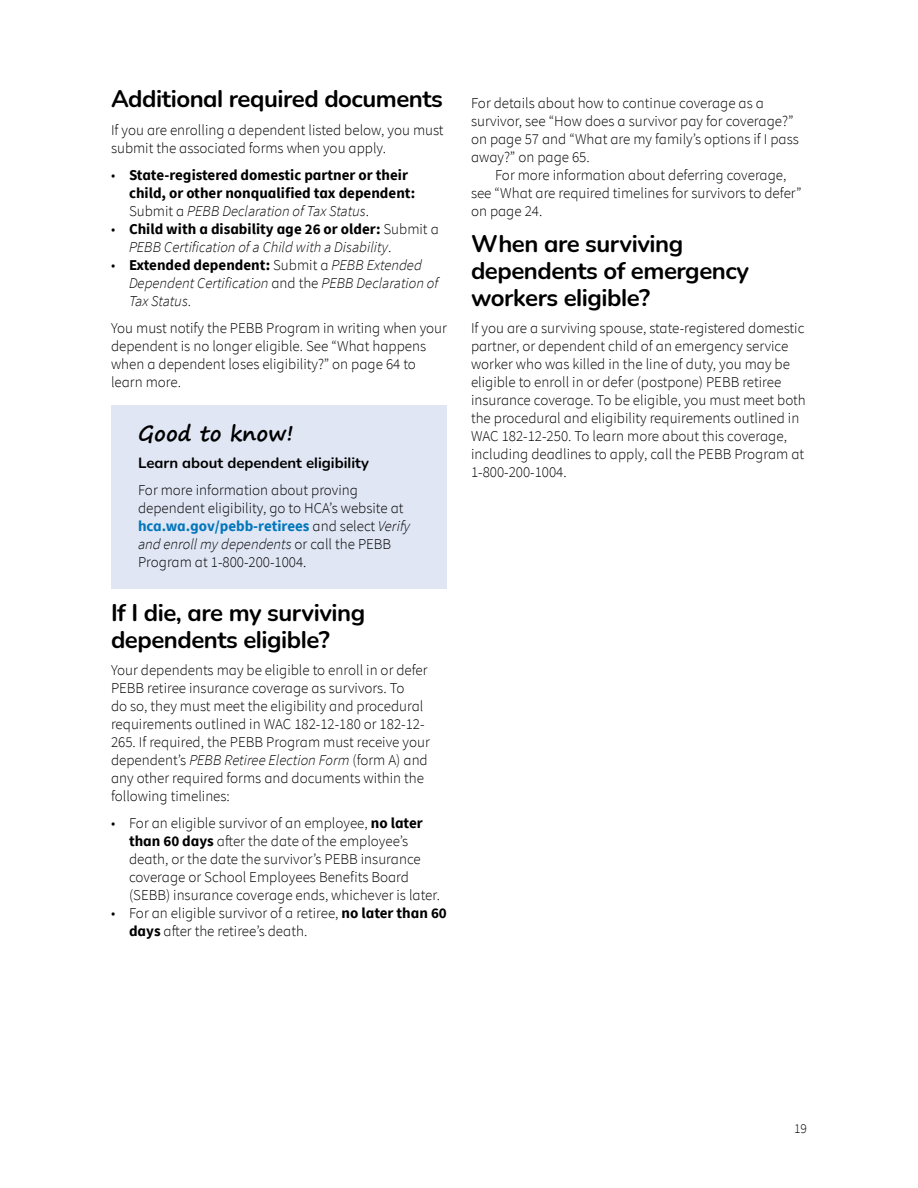
<style>
.page{position:relative;width:918px;height:1188px;background:#fff}
.page>*{position:absolute;margin:0;border:0;box-sizing:border-box;transform-origin:0 0}
.t1{font:700 24px/27px "Nunito";letter-spacing:-.02em;color:#000}
.t2{font:700 21px "Segoe Print";color:#000}
.t3{font:300 15px/18px "Source Sans Pro";color:#000}
.t4{font:italic 300 15px/18px "Source Sans Pro";color:#000}
.t5{font:700 15px/18px "Source Sans Pro";color:#000}
.t6{font:700 15px "Nunito";color:#000}
.t7{font:300 13.5px "Source Sans Pro";color:#000}
.s1{font-weight:300}
.s2{font-weight:300;font-style:italic}
.s3{font-style:normal}
.s4{font-weight:700;font-style:normal}
.s5{font-weight:700;color:#0276bb}
.s6{font-style:italic}
.s7{font-weight:700}
</style>
<div class="page">
<div style="left:111px;top:405px;width:336px;height:52px;background:#e0e6f4"></div>
<div style="left:111px;top:448px;width:336px;height:30px;background:#e0e6f4"></div>
<div style="left:111px;top:475px;width:336px;height:114px;background:#e0e6f4"></div>
<h2 class="t1" style="left:111px;top:84px;width:333px">Additional required documents</h2>
<p class="t3" style="left:111px;top:121px;width:334px">If you are enrolling a dependent listed below, you must submit the associated forms when you apply.</p>
<p class="t5" style="left:129px;top:166px;width:288px;text-indent:-18px"><span class="s1">•</span> State-registered domestic partner or their child, or other nonqualified tax dependent:<br><span class="s1">Submit a</span> <span class="s2">PEBB Declaration of Tax Status</span><span class="s1">.</span></p>
<p class="t4" style="left:129px;top:220px;width:311px;text-indent:-18px"><span class="s3">•</span> <span class="s4">Child with a disability age 26 or older:</span> <span class="s3">Submit a<br></span>PEBB Certification of a Child with a Disability<span class="s3">.</span></p>
<p class="t4" style="left:129px;top:256px;width:311px;text-indent:-18px"><span class="s3">•</span> <span class="s4">Extended dependent:</span> <span class="s3">Submit a</span> PEBB Extended<br>Dependent Certification <span class="s3">and the</span> PEBB Declaration of<br>Tax Status<span class="s3">.</span></p>
<p class="t3" style="left:111px;top:319px;width:337px">You must notify the PEBB Program in writing when your dependent is no longer eligible. See “What happens when a dependent loses eligibility?” on page 64 to learn more.</p>
<h2 class="t2" style="left:138px;top:414px;width:157px">Good to know!</h2>
<h3 class="t6" style="left:138px;top:452px;width:232px">Learn about dependent eligibility</h3>
<p class="t3" style="left:138px;top:481px;width:274px">For more information about proving dependent eligibility, go to HCA’s website at <span class="s5">hca.wa.gov/pebb-retirees</span> and select <span class="s6">Verify and enroll my dependents</span> or call the PEBB Program at 1-800-200-1004.</p>
<h2 class="t1" style="left:111px;top:598px;width:256px">If I die, are my surviving dependents eligible?</h2>
<p class="t3" style="left:111px;top:661px;width:320px">Your dependents may be eligible to enroll in or defer PEBB retiree insurance coverage as survivors. To<br>do so, they must meet the eligibility and procedural requirements outlined in WAC 182-12-180 or 182-12- 265. If required, the PEBB Program must receive your dependent’s <span class="s6">PEBB Retiree Election Form</span> (form A) and any other required forms and documents within the following timelines:</p>
<p class="t3" style="left:129px;top:814px;width:312px;text-indent:-18px">• For an eligible survivor of an employee, <span class="s7">no later than 60 days</span> after the date of the employee’s death, or the date the survivor’s PEBB insurance coverage or School Employees Benefits Board (SEBB) insurance coverage ends, whichever is later.</p>
<p class="t3" style="left:129px;top:904px;width:319px;text-indent:-18px">• For an eligible survivor of a retiree, <span class="s7">no later than 60 days</span> after the retiree’s death.</p>
<p class="t3" style="left:471px;top:94px;width:329px">For details about how to continue coverage as a survivor, see “How does a survivor pay for coverage?” on page 57 and “What are my family’s options if I pass away?” on page 65.</p>
<p class="t3" style="left:471px;top:166px;width:332px;text-indent:24px">For more information about deferring coverage, see “What are required timelines for survivors to defer” on page 24.</p>
<h2 class="t1" style="left:471px;top:229px;width:280px">When are surviving dependents of emergency workers eligible?</h2>
<p class="t3" style="left:471px;top:319px;width:336px">If you are a surviving spouse, state-registered domestic partner, or dependent child of an emergency service worker who was killed in the line of duty, you may be eligible to enroll in or defer (postpone) PEBB retiree insurance coverage. To be eligible, you must meet both the procedural and eligibility requirements outlined in WAC 182-12-250. To learn more about this coverage, including deadlines to apply, call the PEBB Program at 1-800-200-1004.</p>
<p class="t7" style="left:794px;top:1120px;width:14px">19</p>
</div>
